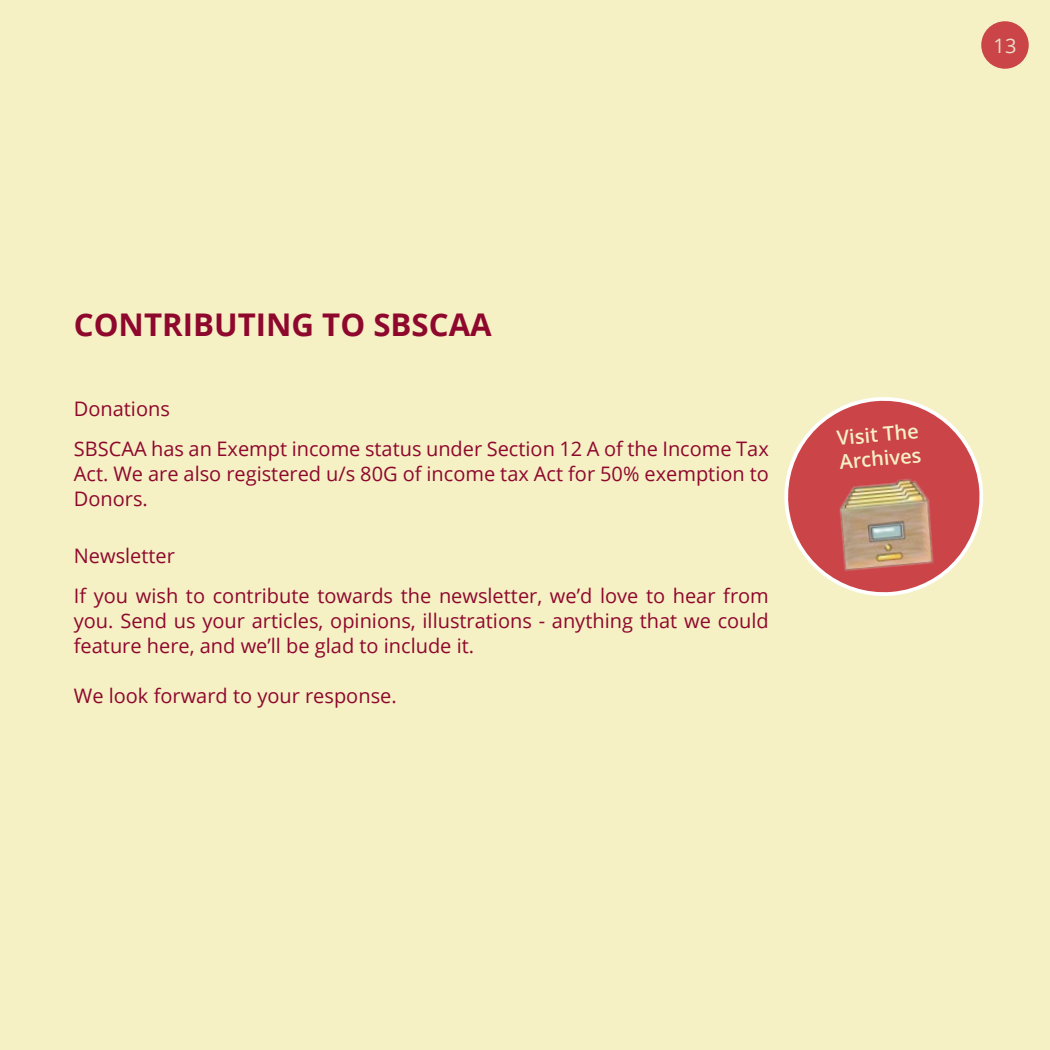
<style>
.page{position:relative;width:1050px;height:1050px;background:#f6f0c5}
.page>*{position:absolute;margin:0;border:0;box-sizing:border-box;transform-origin:0 0}
.t1{font:700 31.25px "Open Sans";color:#8e082d}
.t2{font:20px/40px "Open Sans";color:#8e082d}
.t3{font:600 20px/24px "Open Sans";color:#f6f0c5}
.t4{font:20px "Open Sans";color:#ebddca}
</style>
<div class="page">
<div style="left:981px;top:21px;width:48px;height:48px;background:#ca4448;border-radius:50%"></div>
<svg style="left:784px;top:397px;width:200px;height:199px"></svg>
<img style="left:809px;top:471px;width:148px;height:106px">
<p class="t4" style="left:994px;top:32px;width:24px">13</p>
<h1 class="t1" style="left:74px;top:302px;width:420px">CONTRIBUTI NG TO SBSCAA</h1>
<p class="t2" style="left:74px;top:388px;width:697px">Donations<br>SBSCAA has an Exempt income status under Section 12 A of the Income Tax</p>
<p class="t2" style="left:74px;top:460px;width:697px;line-height:25px">Act. We are also registered u/s 80G of income tax Act for 50% exemption to<br>Donors.</p>
<p class="t2" style="left:74px;top:535px;width:697px">Newsletter<br>If you wish to contribute towards the newsletter, we’d love to hear from</p>
<p class="t2" style="left:74px;top:608px;width:697px;line-height:25px">you. Send us your articles, opinions, illustrations - anything that we could feature here, and we’ll be glad to include it.</p>
<p class="t2" style="left:74px;top:675px;width:324px">We look forward to your response.</p>
<p class="t3" style="left:836px;top:426px;width:84px;rotate:-5deg">Visit The<br>Archives</p>
</div>
